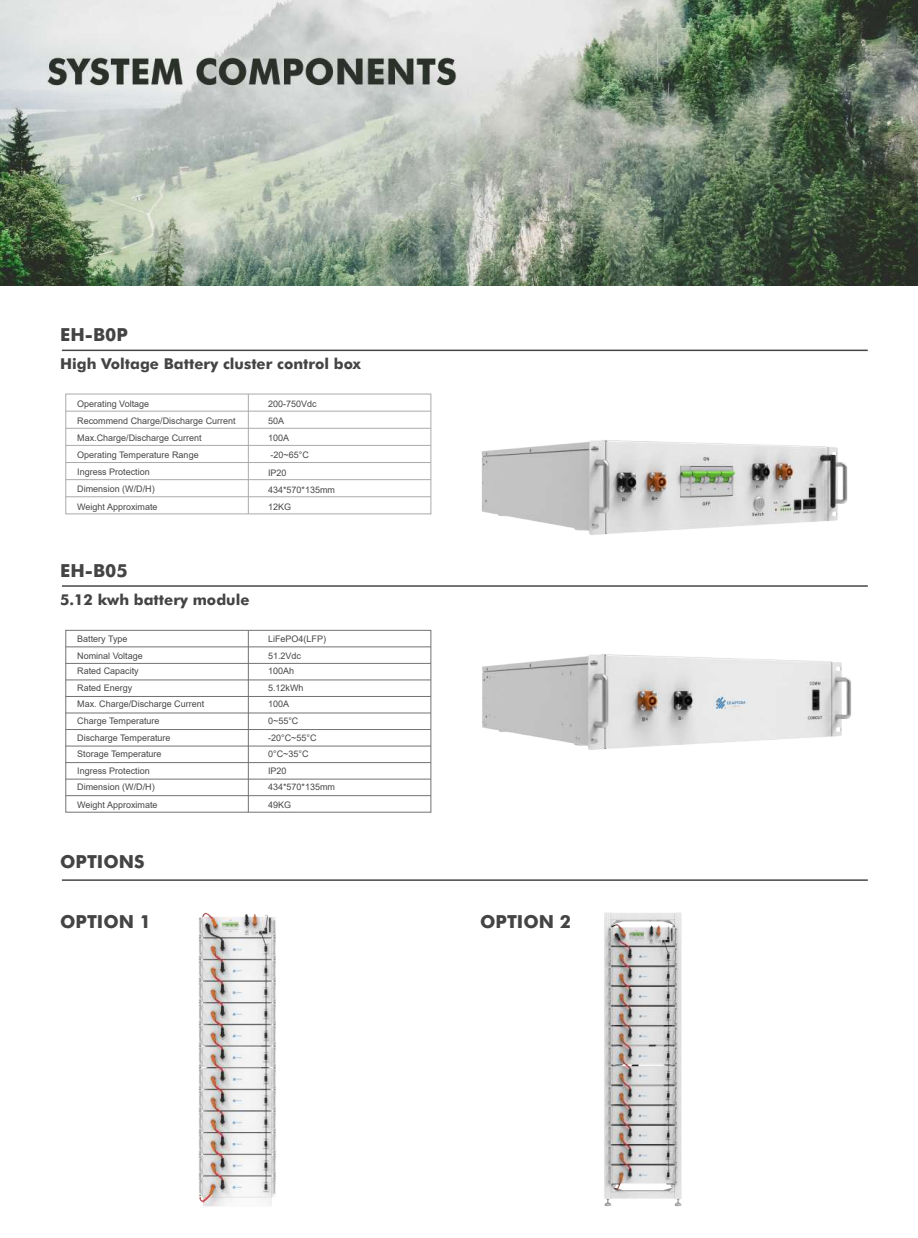
<style>
.page{position:relative;width:918px;height:1238px;background:#fff}
.page>*{position:absolute;margin:0;border:0;box-sizing:border-box;transform-origin:0 0}
.t1{font:700 18px "Futura BT";color:#444}
.t2{font:700 15px "Futura BT";color:#444}
.t3{font:9px/16.5px "Arial";color:#474747}
</style>
<div class="page">
<img style="left:430px;top:669px;width:422px;height:144px">
<img style="left:425px;top:351px;width:443px;height:318px">
<div style="left:65px;top:394px;width:366px;height:120px;border:1px solid #aaa"></div>
<hr style="left:66px;top:496px;width:365px;height:1px;background:#aaa">
<hr style="left:66px;top:479px;width:365px;height:1px;background:#aaa">
<hr style="left:66px;top:462px;width:365px;height:1px;background:#aaa">
<hr style="left:66px;top:445px;width:365px;height:1px;background:#aaa">
<hr style="left:66px;top:428px;width:365px;height:1px;background:#aaa">
<hr style="left:66px;top:411px;width:365px;height:1px;background:#aaa">
<hr style="left:248px;top:394px;width:1px;height:120px;background:#aaa">
<hr style="left:62px;top:349px;width:806px;height:2px;background:#474747">
<hr style="left:62px;top:585px;width:806px;height:2px;background:#474747">
<hr style="left:62px;top:879px;width:806px;height:2px;background:#474747">
<div style="left:65px;top:630px;width:366px;height:182px;border:1px solid #727272"></div>
<hr style="left:66px;top:795px;width:365px;height:1px;background:#727272">
<hr style="left:66px;top:778px;width:365px;height:1px;background:#727272">
<hr style="left:66px;top:762px;width:365px;height:1px;background:#727272">
<hr style="left:66px;top:745px;width:365px;height:1px;background:#727272">
<hr style="left:66px;top:729px;width:365px;height:1px;background:#727272">
<hr style="left:66px;top:712px;width:365px;height:1px;background:#727272">
<hr style="left:66px;top:696px;width:365px;height:1px;background:#727272">
<hr style="left:66px;top:679px;width:365px;height:1px;background:#727272">
<hr style="left:66px;top:663px;width:365px;height:1px;background:#727272">
<hr style="left:66px;top:646px;width:365px;height:1px;background:#727272">
<hr style="left:248px;top:630px;width:1px;height:182px;background:#727272">
<img style="left:0;top:0;width:918px;height:286px">
<img style="left:198px;top:912px;width:78px;height:295px">
<img style="left:604px;top:912px;width:78px;height:295px">
<h1 class="t1" style="left:60px;top:323px;width:69px">EH-B0P</h1>
<h2 class="t2" style="left:60px;top:354px;width:302px">High Voltage Battery cluster control box</h2>
<p class="t3" style="left:77px;top:395px;width:74px">Operating Voltage</p>
<p class="t3" style="left:77px;top:412px;width:160px;line-height:17px">Recommend Charge/Discharge Current<br>Max.Charge/Discharge Current<br>Operating Temperature Range<br>Ingress Protection<br>Dimension (W/D/H)</p>
<p class="t3" style="left:77px;top:498px;width:82px">Weight Approximate</p>
<p class="t3" style="left:268px;top:395px;width:50px">200-750Vdc<br>50A<br>100A</p>
<p class="t3" style="left:268px;top:446px;width:69px;line-height:17.1px">-20~65°C<br>IP20<br>434*570*135mm<br>12KG</p>
<h1 class="t1" style="left:60px;top:559px;width:69px">EH-B05</h1>
<h2 class="t2" style="left:60px;top:590px;width:191px">5.12 kwh battery module</h2>
<p class="t3" style="left:77px;top:630px;width:67px">Battery Type<br>Nominal Voltage</p>
<p class="t3" style="left:77px;top:663px;width:129px">Rated Capacity<br>Rated Energy<br>Max. Charge/Discharge Current<br>Charge Temperature<br>Discharge Temperature<br>Storage Temperature</p>
<p class="t3" style="left:77px;top:763px;width:79px;line-height:15.8px">Ingress Protection<br>Dimension (W/D/H)</p>
<p class="t3" style="left:77px;top:796px;width:82px">Weight Approximate</p>
<h1 class="t1" style="left:60px;top:850px;width:86px">OPTIONS</h1>
<p class="t3" style="left:268px;top:630px;width:60px">LiFePO4(LFP)<br>51.2Vdc</p>
<p class="t3" style="left:268px;top:663px;width:50px">100Ah<br>5.12kWh<br>100A<br>0~55°C -20°C~55°C<br>0°C~35°C</p>
<p class="t3" style="left:268px;top:763px;width:69px;line-height:15.8px">IP20<br>434*570*135mm</p>
<p class="t3" style="left:268px;top:796px;width:25px">49KG</p>
<h1 class="t1" style="left:60px;top:910px;width:92px">OPTION 1</h1>
<h1 class="t1" style="left:480px;top:910px;width:92px">OPTION 2</h1>
</div>
